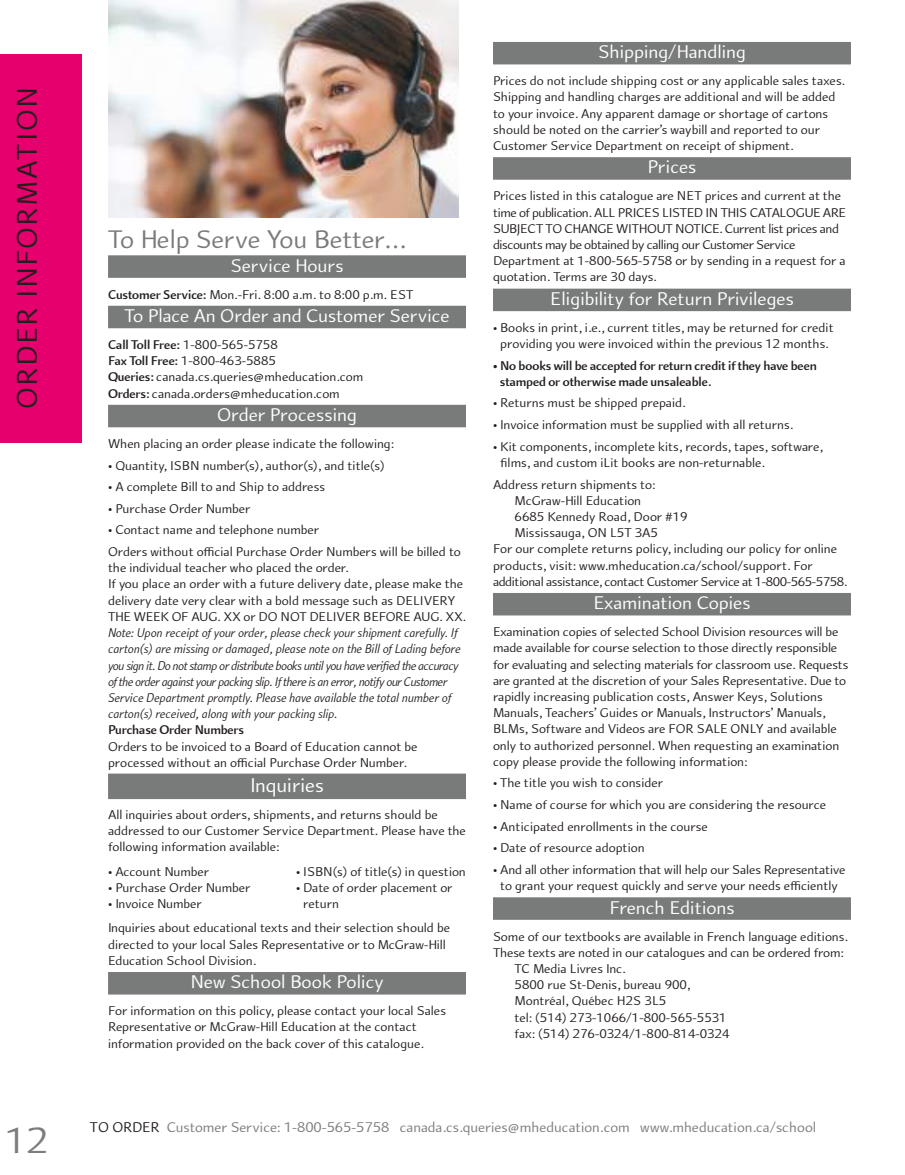
<style>
.page{position:relative;width:905px;height:1175px;background:#fff}
.page>*{position:absolute;margin:0;border:0;box-sizing:border-box;transform-origin:0 0}
.t1{font:39px "Arum Sans";color:#7d7c7e}
.t2{font:30px "Arum Sans";letter-spacing:.04em;color:#241f1f}
.t3{font:27px "Arum Sans";color:#797a7a}
.t4{font:21px "Arum Sans";color:#fff}
.t5{font:19.5px "Arum Sans";color:#fff}
.t6{font:15px "Arum Sans";color:#7d7c7e}
.t7{font:13.5px/16.2px "Arum Sans";color:#241f1f}
.t8{font:italic 13.5px/16.2px "Arum Sans";letter-spacing:-.015em;color:#241f1f}
.t9{font:700 13.5px/16.2px "Arum Sans";color:#241f1f}
.t10{font:13.5px "Arum Sans";letter-spacing:-.03em;color:#241f1f}
.s1{font-weight:700}
.s2{color:#241f1f}
</style>
<div class="page">
<div style="left:0;top:54px;width:81px;height:389px;background:#e5006d"></div>
<div style="left:108px;top:255px;width:358px;height:23px;background:#797a7a"></div>
<div style="left:108px;top:306px;width:358px;height:22px;background:#797a7a"></div>
<div style="left:108px;top:405px;width:358px;height:22px;background:#797a7a"></div>
<div style="left:108px;top:773px;width:358px;height:26px;background:#797a7a"></div>
<div style="left:108px;top:972px;width:358px;height:22px;background:#797a7a"></div>
<div style="left:493px;top:42px;width:357px;height:22px;background:#797a7a"></div>
<div style="left:493px;top:157px;width:357px;height:23px;background:#797a7a"></div>
<div style="left:493px;top:289px;width:357px;height:22px;background:#797a7a"></div>
<div style="left:493px;top:593px;width:357px;height:22px;background:#797a7a"></div>
<div style="left:493px;top:897px;width:357px;height:22px;background:#797a7a"></div>
<img style="left:108px;top:0;width:350px;height:218px">
<h2 class="t2" style="left:10px;top:409px;width:323px;rotate:-90deg">ORDER INFORMATION</h2>
<h3 class="t3" style="left:108px;top:224px;width:300px">To Help Serve You Better…</h3>
<h3 class="t5" style="left:230px;top:254px;width:114px">Service Hours</h3>
<p class="t7" style="left:108px;top:286px;width:307px"><span class="s1">Customer Service:</span> Mon.-Fri. 8:00 a.m. to 8:00 p.m. EST</p>
<h3 class="t5" style="left:124px;top:304px;width:326px">To Place An Order and Customer Service</h3>
<p class="t7" style="left:108px;top:337px;width:257px"><span class="s1">Call Toll Free:</span> 1-800-565-5758<br><span class="s1">Fax Toll Free:</span> 1-800-463-5885<br><span class="s1">Queries:</span> canada.cs.queries@mheducation.com <span class="s1">Orders:</span> canada.orders@mheducation.com</p>
<h3 class="t5" style="left:217px;top:403px;width:141px">Order Processing</h3>
<p class="t7" style="left:108px;top:436px;width:287px">When placing an order please indicate the following:</p>
<p class="t7" style="left:108px;top:457px;width:278px">• Quantity, ISBN number(s), author(s), and title(s)</p>
<p class="t7" style="left:108px;top:479px;width:218px">• A complete Bill to and Ship to address</p>
<p class="t7" style="left:108px;top:500px;width:144px">• Purchase Order Number</p>
<p class="t7" style="left:108px;top:519px;width:354px;line-height:21.6px">• Contact name and telephone number<br>Orders without official Purchase Order Numbers will be billed to</p>
<p class="t7" style="left:108px;top:560px;width:359px">the individual teacher who placed the order.<br>If you place an order with a future delivery date, please make the delivery date very clear with a bold message such as DELIVERY THE WEEK OF AUG. XX or DO NOT DELIVER BEFORE AUG. XX.</p>
<p class="t8" style="left:108px;top:625px;width:354px">Note: Upon receipt of your order, please check your shipment carefully. If carton(s) are missing or damaged, please note on the Bill of Lading before you sign it. Do not stamp or distribute books until you have verified the accuracy of the order against your packing slip. If there is an error, notify our Customer Service Department promptly. Please have available the total number of carton(s) received, along with your packing slip.</p>
<p class="t9" style="left:108px;top:722px;width:137px">Purchase Order Numbers</p>
<p class="t7" style="left:108px;top:738px;width:311px">Orders to be invoiced to a Board of Education cannot be processed without an official Purchase Order Number.</p>
<h3 class="t4" style="left:250px;top:773px;width:75px">Inquiries</h3>
<p class="t7" style="left:108px;top:806px;width:359px">All inquiries about orders, shipments, and returns should be addressed to our Customer Service Department. Please have the following information available:</p>
<p class="t7" style="left:108px;top:863px;width:102px">• Account Number</p>
<p class="t7" style="left:108px;top:879px;width:144px">• Purchase Order Number</p>
<p class="t7" style="left:108px;top:895px;width:95px">• Invoice Number</p>
<p class="t7" style="left:296px;top:863px;width:171px">• ISBN(s) of title(s) in question</p>
<p class="t7" style="left:303px;top:879px;width:151px;text-indent:-7px">• Date of order placement or return</p>
<p class="t7" style="left:108px;top:920px;width:343px">Inquiries about educational texts and their selection should be directed to your local Sales Representative or to McGraw-Hill<br>Education School Division.</p>
<h3 class="t5" style="left:190px;top:970px;width:195px">New School Book Policy</h3>
<p class="t7" style="left:108px;top:1003px;width:339px">For information on this policy, please contact your local Sales<br>Representative or McGraw-Hill Education at the contact information provided on the back cover of this catalogue.</p>
<h3 class="t5" style="left:598px;top:41px;width:149px">Shipping/Handling</h3>
<p class="t7" style="left:493px;top:73px;width:353px">Prices do not include shipping cost or any applicable sales taxes.<br>Shipping and handling charges are additional and will be added to your invoice. Any apparent damage or shortage of cartons should be noted on the carrier’s waybill and reported to our Customer Service Department on receipt of shipment.</p>
<h3 class="t5" style="left:647px;top:156px;width:50px">Prices</h3>
<p class="t7" style="left:493px;top:188px;width:354px">Prices listed in this catalogue are NET prices and current at the time of publication. ALL PRICES LISTED IN THIS CATALOGUE ARE SUBJECT TO CHANGE WITHOUT NOTICE. Current list prices and discounts may be obtained by calling our Customer Service Department at 1-800-565-5758 or by sending in a request for a quotation. Terms are 30 days.</p>
<h3 class="t5" style="left:550px;top:287px;width:245px">Eligibility for Return Privileges</h3>
<p class="t7" style="left:493px;top:320px;width:342px;text-align:center">• Books in print, i.e., current titles, may be returned for credit providing you were invoiced within the previous 12 months.</p>
<p class="t9" style="left:500px;top:357px;width:318px;text-indent:-7px">• No books will be accepted for return credit if they have been stamped or otherwise made unsaleable.</p>
<p class="t7" style="left:493px;top:395px;width:194px">• Returns must be shipped prepaid.</p>
<p class="t7" style="left:493px;top:417px;width:301px">• Invoice information must be supplied with all returns.</p>
<p class="t7" style="left:500px;top:438px;width:324px;text-indent:-7px">• Kit components, incomplete kits, records, tapes, software, films, and custom iLit books are non-returnable.</p>
<p class="t7" style="left:493px;top:476px;width:164px">Address return shipments to:</p>
<p class="t7" style="left:514px;top:492px;width:128px">McGraw-Hill Education</p>
<p class="t7" style="left:514px;top:509px;width:174px">6685 Kennedy Road, Door #19</p>
<p class="t7" style="left:514px;top:525px;width:145px">Mississauga, ON L5T 3A5</p>
<p class="t7" style="left:493px;top:541px;width:345px">For our complete returns policy, including our policy for online</p>
<p class="t7" style="left:493px;top:557px;width:321px">products, visit: www.mheducation.ca/school/support. For</p>
<p class="t10" style="left:493px;top:573px;width:356px">additional assistance, contact Customer Service at 1-800-565-5758.</p>
<h3 class="t5" style="left:593px;top:591px;width:159px">Examination Copies</h3>
<p class="t7" style="left:493px;top:624px;width:357px">Examination copies of selected School Division resources will be made available for course selection to those directly responsible for evaluating and selecting materials for classroom use. Requests are granted at the discretion of your Sales Representative. Due to rapidly increasing publication costs, Answer Keys, Solutions Manuals, Teachers’ Guides or Manuals, Instructors’ Manuals, BLMs, Software and Videos are FOR SALE ONLY and available only to authorized personnel. When requesting an examination copy please provide the following information:</p>
<p class="t7" style="left:493px;top:775px;width:171px">• The title you wish to consider</p>
<p class="t7" style="left:493px;top:797px;width:334px">• Name of course for which you are considering the resource</p>
<p class="t7" style="left:493px;top:818px;width:216px">• Anticipated enrollments in the course</p>
<p class="t7" style="left:493px;top:840px;width:153px">• Date of resource adoption</p>
<p class="t7" style="left:493px;top:861px;width:354px;text-align:center">• And all other information that will help our Sales Representative to grant your request quickly and serve your needs efficiently</p>
<h3 class="t5" style="left:609px;top:896px;width:127px">French Editions</h3>
<p class="t7" style="left:493px;top:928px;width:356px">Some of our textbooks are available in French language editions.</p>
<p class="t7" style="left:493px;top:944px;width:352px">These texts are noted in our catalogues and can be ordered from:</p>
<p class="t7" style="left:514px;top:960px;width:112px">TC Media Livres Inc.</p>
<p class="t7" style="left:514px;top:977px;width:177px">5800 rue St-Denis, bureau 900,</p>
<p class="t7" style="left:514px;top:993px;width:153px">Montréal, Québec H2S 3L5</p>
<p class="t7" style="left:514px;top:1009px;width:213px">tel: (514) 273-1066/1-800-565-5531</p>
<p class="t7" style="left:514px;top:1025px;width:216px">fax: (514) 276-0324/1-800-814-0324</p>
<h1 class="t1" style="left:6px;top:1118px;width:44px">12</h1>
<p class="t6" style="left:90px;top:1118px;width:727px"><span class="s2">TO ORDER</span> Customer Service: 1-800-565-5758 canada.cs.queries@mheducation.com www.mheducation.ca/school</p>
</div>
